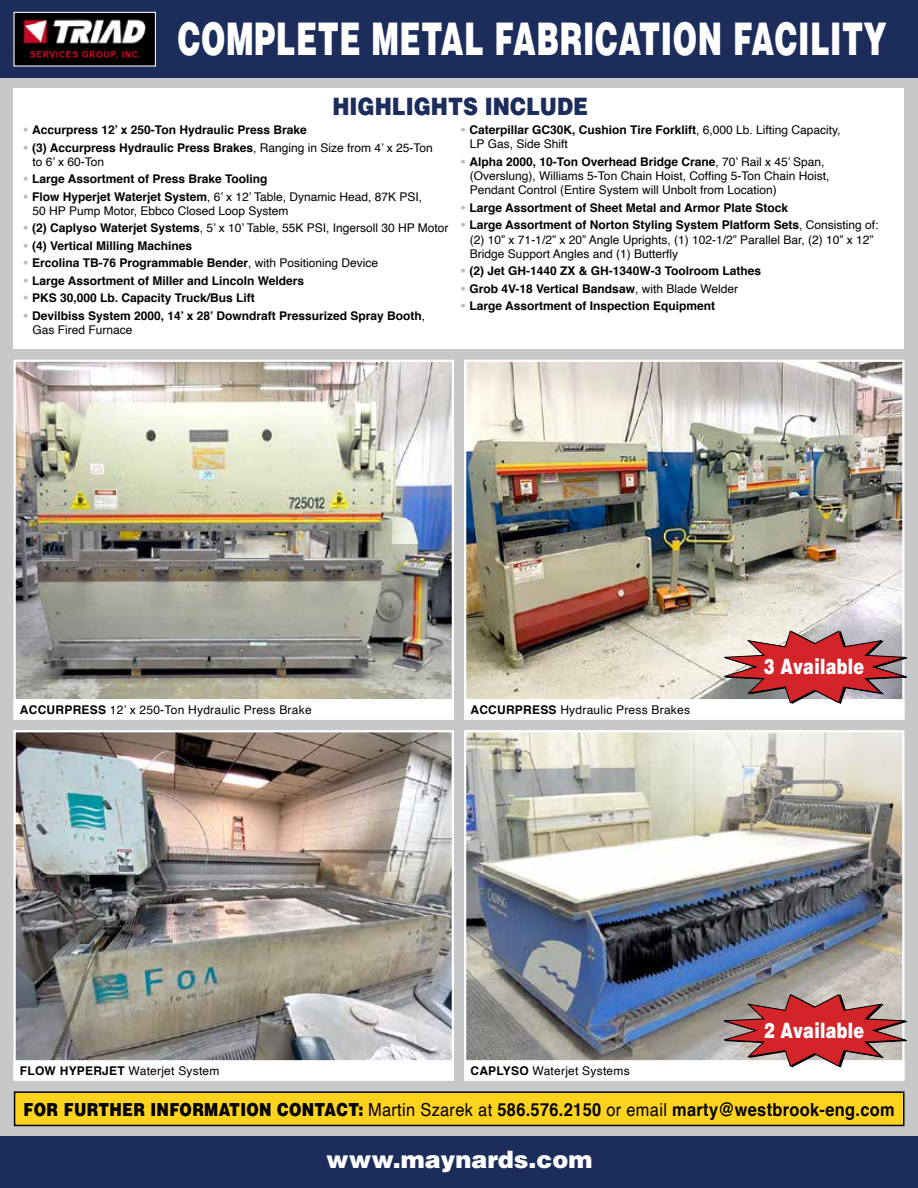
<style>
.page{position:relative;width:918px;height:1188px;background:#c6c8ca}
.page>*{position:absolute;margin:0;border:0;box-sizing:border-box;transform-origin:0 0}
.t1{font:900 45px "Helvetica";letter-spacing:.02em;color:#fff;scale:.65 1}
.t2{font:900 24px "Helvetica";color:#1c2d5c;scale:.86 1}
.t3{font:900 24px "Helvetica";color:#fff}
.t4{font:900 21.3px "Helvetica";letter-spacing:.02em;color:#fff;scale:.76 1}
.t5{font:700 18px "Helvetica";letter-spacing:.02em;color:#000;scale:.91 1}
.t6{font:12px/14.2px "Helvetica";color:#000}
.t7{font:700 12px/14.2px "Helvetica";color:#000}
.t8{font:12px "Helvetica";letter-spacing:.02em;color:#000}
.s1{font-weight:900;color:#bcbec0}
.s2{font-weight:700}
.s3{font-weight:400}
.s4{font-weight:900}
</style>
<div class="page">
<div style="left:0;top:1137px;width:918px;height:51px;background:#1c2d5c"></div>
<div style="left:14px;top:88px;width:890px;height:261px;background:#fff"></div>
<img style="left:17px;top:363px;width:434px;height:336px">
<div style="left:14px;top:360px;width:440px;height:360px;border:2px solid #fff"></div>
<div style="left:14px;top:699px;width:440px;height:21px;background:#fff"></div>
<img style="left:467px;top:363px;width:434px;height:336px">
<div style="left:464px;top:699px;width:440px;height:21px;background:#fff"></div>
<img style="left:17px;top:733px;width:434px;height:327px">
<div style="left:14px;top:730px;width:440px;height:351px;border:2px solid #fff"></div>
<div style="left:14px;top:1060px;width:440px;height:21px;background:#fff;border:2px solid #fff"></div>
<img style="left:467px;top:733px;width:434px;height:327px">
<div style="left:464px;top:1060px;width:440px;height:21px;background:#fff;border:2px solid #fff"></div>
<div style="left:0;top:0;width:918px;height:78px;background:#1c2d5c"></div>
<img style="left:15px;top:14px;width:139px;height:51px">
<div style="left:13px;top:12px;width:143px;height:55px;border:1px solid #fff"></div>
<div style="left:15px;top:1092px;width:889px;height:33px;background:#fed31e"></div>
<div style="left:14px;top:1091px;width:890px;height:35px;border:2px solid #000"></div>
<svg style="left:721px;top:630px;width:186px;height:74px;background:#be6c6f"></svg>
<svg style="left:721px;top:994px;width:186px;height:74px"></svg>
<h1 class="t1" style="left:178px;top:10px;width:1092px">COMPLETE METAL FABRICATION FACILITY</h1>
<h2 class="t2" style="left:332px;top:91px;width:299px">HIGHLIGHTS INCLUDE</h2>
<p class="t7" style="left:23px;top:123px;width:285px"><span class="s1">•</span> Accurpress 12’ x 250-Ton Hydraulic Press Brake</p>
<p class="t6" style="left:33px;top:141px;width:402px;text-indent:-10px"><span class="s1">•</span> <span class="s2">(3) Accurpress Hydraulic Press Brakes</span>, Ranging in Size from 4’ x 25-Ton to 6’ x 60-Ton</p>
<p class="t7" style="left:23px;top:172px;width:246px"><span class="s1">•</span> Large Assortment of Press Brake Tooling</p>
<p class="t6" style="left:33px;top:190px;width:391px;text-indent:-10px"><span class="s1">•</span> <span class="s2">Flow Hyperjet Waterjet System</span>, 6’ x 12’ Table, Dynamic Head, 87K PSI,<br>50 HP Pump Motor, Ebbco Closed Loop System</p>
<p class="t6" style="left:23px;top:222px;width:427px"><span class="s1">•</span> <span class="s2">(2) Caplyso Waterjet Systems</span>, 5’ x 10’ Table, 55K PSI, Ingersoll 30 HP Motor</p>
<p class="t7" style="left:23px;top:239px;width:171px"><span class="s1">•</span> (4) Vertical Milling Machines</p>
<p class="t7" style="left:23px;top:256px;width:357px"><span class="s1">•</span> Ercolina TB-76 Programmable Bender<span class="s3">, with Positioning Device</span></p>
<p class="t7" style="left:23px;top:274px;width:283px"><span class="s1">•</span> Large Assortment of Miller and Lincoln Welders</p>
<p class="t7" style="left:23px;top:291px;width:234px"><span class="s1">•</span> PKS 30,000 Lb. Capacity Truck/Bus Lift</p>
<p class="t7" style="left:33px;top:309px;width:394px;text-indent:-10px"><span class="s1">•</span> Devilbiss System 2000, 14’ x 28’ Downdraft Pressurized Spray Booth<span class="s3">,<br>Gas Fired Furnace</span></p>
<p class="t6" style="left:470px;top:123px;width:372px;text-indent:-10px"><span class="s1">•</span> <span class="s2">Caterpillar GC30K, Cushion Tire Forklift</span>, 6,000 Lb. Lifting Capacity,<br>LP Gas, Side Shift</p>
<p class="t6" style="left:470px;top:155px;width:361px;text-indent:-10px"><span class="s1">•</span> <span class="s2">Alpha 2000, 10-Ton Overhead Bridge Crane</span>, 70’ Rail x 45’ Span, (Overslung), Williams 5-Ton Chain Hoist, Coffing 5-Ton Chain Hoist,<br>Pendant Control (Entire System will Unbolt from Location)</p>
<p class="t7" style="left:460px;top:201px;width:329px"><span class="s1">•</span> Large Assortment of Sheet Metal and Armor Plate Stock</p>
<p class="t6" style="left:470px;top:218px;width:410px;text-indent:-10px"><span class="s1">•</span> <span class="s2">Large Assortment of Norton Styling System Platform Sets</span>, Consisting of: (2) 10” x 71-1/2” x 20” Angle Uprights, (1) 102-1/2” Parallel Bar, (2) 10” x 12”<br>Bridge Support Angles and (1) Butterfly</p>
<p class="t7" style="left:460px;top:264px;width:302px"><span class="s1">•</span> (2) Jet GH-1440 ZX &amp; GH-1340W-3 Toolroom Lathes</p>
<p class="t7" style="left:460px;top:282px;width:279px"><span class="s1">•</span> Grob 4V-18 Vertical Bandsaw<span class="s3">, with Blade Welder</span></p>
<p class="t7" style="left:460px;top:299px;width:256px"><span class="s1">•</span> Large Assortment of Inspection Equipment</p>
<h3 class="t4" style="left:764px;top:653px;width:134px">3 Available</h3>
<p class="t8" style="left:20px;top:700px;width:293px"><span class="s2">ACCURPRESS</span> 12’ x 250-Ton Hydraulic Press Brake</p>
<p class="t8" style="left:470px;top:700px;width:221px"><span class="s2">ACCURPRESS</span> Hydraulic Press Brakes</p>
<p class="t8" style="left:20px;top:1062px;width:201px"><span class="s2">FLOW HYPERJET</span> Waterjet System</p>
<p class="t8" style="left:470px;top:1062px;width:161px"><span class="s2">CAPLYSO</span> Waterjet Systems</p>
<h3 class="t4" style="left:764px;top:1016px;width:134px">2 Available</h3>
<h3 class="t5" style="left:24px;top:1095px;width:959px"><span class="s4">FOR FURTHER INFORMATION CONTACT:</span> <span class="s3">Martin Szarek at</span> 586.576.2150 <span class="s3">or email</span> marty@westbrook-eng.com</h3>
<h2 class="t3" style="left:326px;top:1144px;width:268px">www.maynards.com</h2>
</div>
